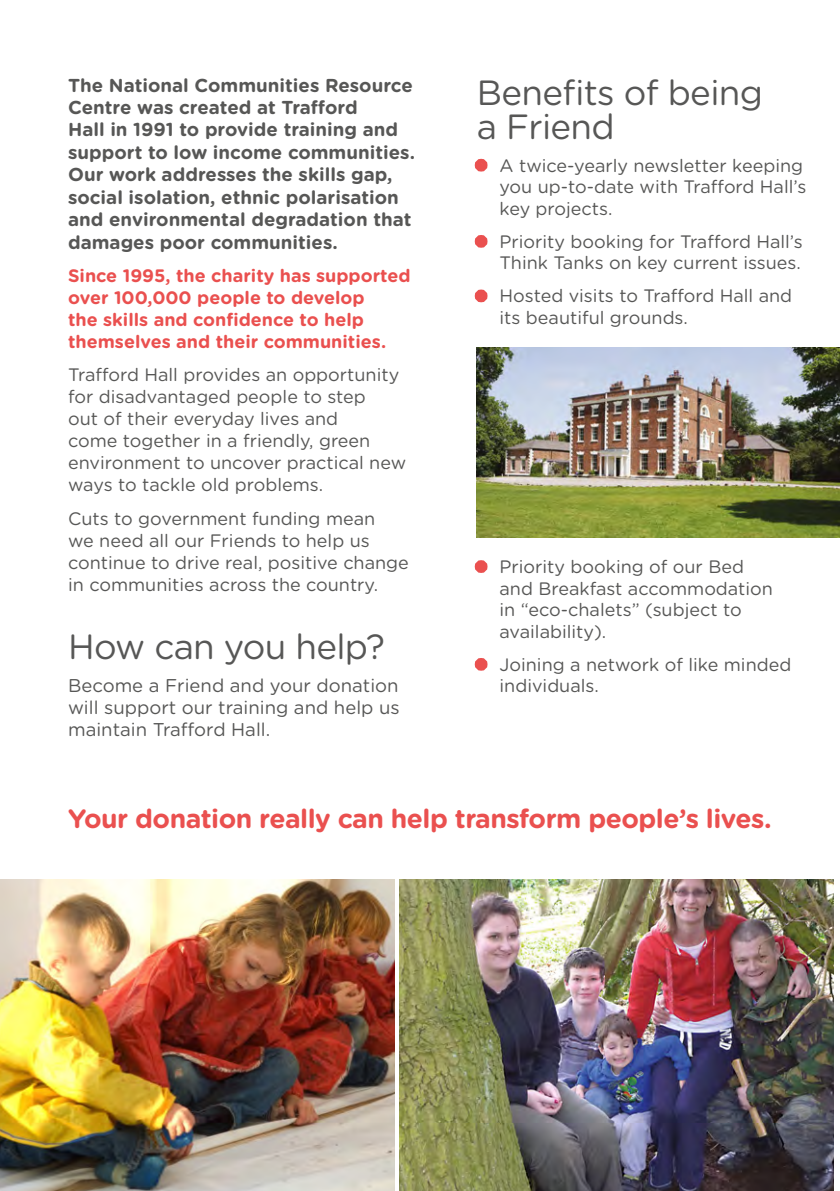
<style>
.page{position:relative;width:840px;height:1191px;background:#fff}
.page>*{position:absolute;margin:0;border:0;box-sizing:border-box;transform-origin:0 0}
.t1{font:35px/34px "Gotham Rounded";letter-spacing:-.02em;color:#575756}
.t2{font:700 26.4px "Gotham Rounded";letter-spacing:-.02em;color:#ea504f}
.t3{font:700 18.8px/22.4px "Gotham Rounded";color:#575756}
.t4{font:18.4px/22px "Gotham Rounded";color:#575756;text-align:justify}
.t5{font:18px/22px "Gotham Rounded";color:#575756}
.t6{font:700 18px/22px "Gotham Rounded";color:#ea504f}
.s1{color:#ea504f}
</style>
<div class="page">
<hr style="left:839px;top:0;width:1px;height:871px;background:#dfdad5">
<div style="left:474px;top:159px;width:13px;height:12px;border:8px solid #ea504f;border-radius:2px"></div>
<div style="left:474px;top:235px;width:13px;height:13px;border:8px solid #ea504f;border-radius:2px"></div>
<div style="left:474px;top:289px;width:13px;height:13px;border:8px solid #ea504f;border-radius:2px"></div>
<div style="left:474px;top:560px;width:13px;height:13px;border:8px solid #ea504f;border-radius:2px"></div>
<div style="left:474px;top:658px;width:13px;height:12px;border:8px solid #ea504f;border-radius:2px"></div>
<img style="left:0;top:879px;width:394px;height:312px">
<img style="left:399px;top:879px;width:434px;height:312px">
<img style="left:476px;top:348px;width:362px;height:189px">
<p class="t3" style="left:68px;top:73px;width:348px">The National Communities Resource Centre was created at Trafford<br>Hall in 1991 to provide training and support to low income communities.<br>Our work addresses the skills gap, social isolation, ethnic polarisation and environmental degradation that damages poor communities.</p>
<p class="t6" style="left:68px;top:264px;width:344px">Since 1995, the charity has supported over 100,000 people to develop<br>the skills and confidence to help themselves and their communities.</p>
<p class="t5" style="left:68px;top:363px;width:339px">Trafford Hall provides an opportunity for disadvantaged people to step<br>out of their everyday lives and<br>come together in a friendly, green environment to uncover practical new ways to tackle old problems.</p>
<p class="t5" style="left:68px;top:506px;width:342px">Cuts to government funding mean<br>we need all our Friends to help us continue to drive real, positive change in communities across the country.</p>
<h1 class="t1" style="left:68px;top:627px;width:318px">How can you help?</h1>
<p class="t4" style="left:68px;top:673px;width:333px">Become a Friend and your donation will support our training and help us maintain Trafford Hall.</p>
<h1 class="t1" style="left:476px;top:74px;width:287px">Benefits of being a Friend</h1>
<p class="t5" style="left:499px;top:154px;width:308px;text-indent:-23px"><span class="s1">•</span> A twice-yearly newsletter keeping you up-to-date with Trafford Hall’s key projects.</p>
<p class="t5" style="left:476px;top:230px;width:327px;text-align:right"><span class="s1">•</span> Priority booking for Trafford Hall’s<br>Think Tanks on key current issues.</p>
<p class="t5" style="left:499px;top:284px;width:294px;text-indent:-23px"><span class="s1">•</span> Hosted visits to Trafford Hall and its beautiful grounds.</p>
<p class="t5" style="left:499px;top:555px;width:275px;text-indent:-23px"><span class="s1">•</span> Priority booking of our Bed and Breakfast accommodation in “eco-chalets” (subject to availability).</p>
<p class="t5" style="left:499px;top:652px;width:293px;text-indent:-23px"><span class="s1">•</span> Joining a network of like minded individuals.</p>
<h2 class="t2" style="left:68px;top:799px;width:704px">Your donation really can help transform people’s lives.</h2>
</div>
